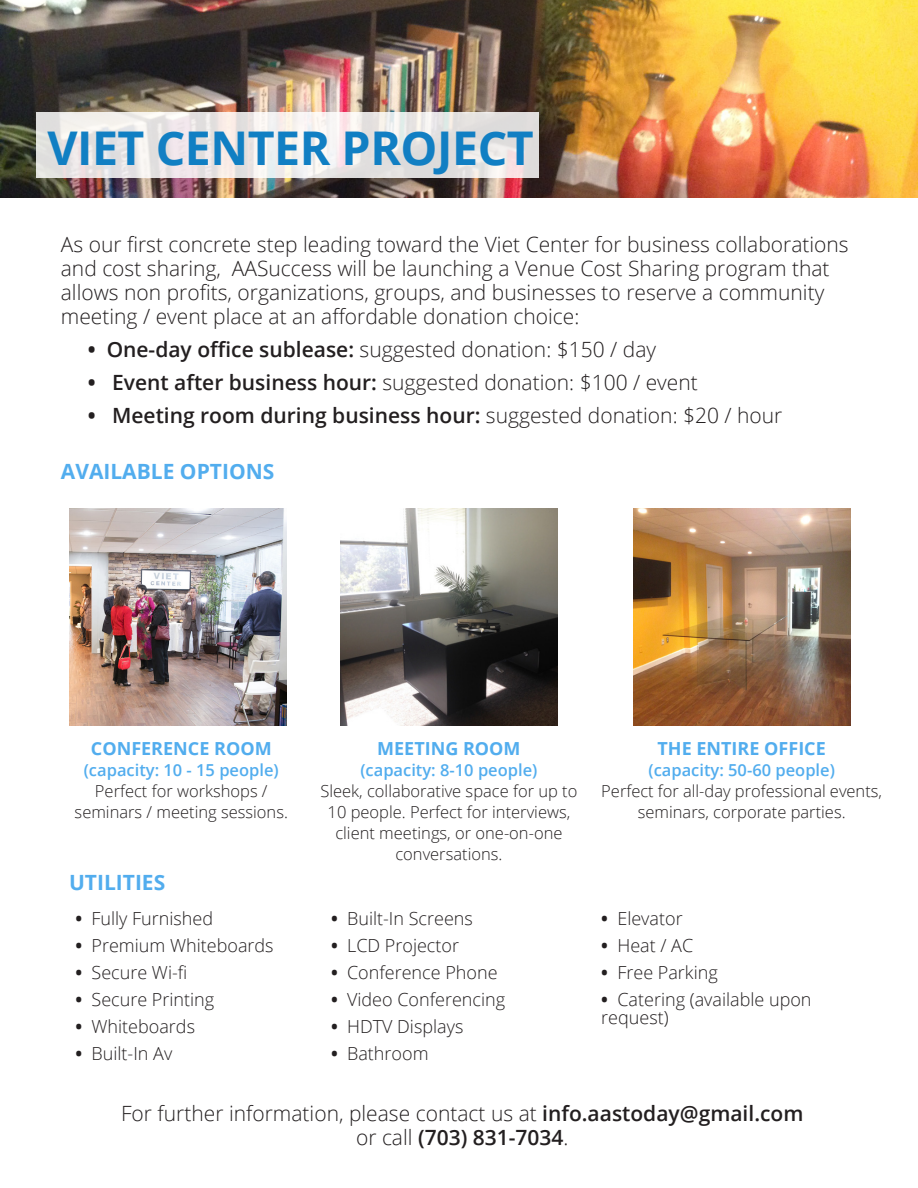
<style>
.page{position:relative;width:918px;height:1188px;background:#fff}
.page>*{position:absolute;margin:0;border:0;box-sizing:border-box;transform-origin:0 0}
.t1{font:700 46.5px "Open Sans";letter-spacing:-.01em;color:#117fc3}
.t2{font:300 21px/24px "Open Sans";color:#231f20}
.t3{font:600 21px "Open Sans";color:#231f20}
.t4{font:700 21px "Open Sans";color:#52adee}
.t5{font:300 18px/18px "Open Sans";color:#231f20}
.t6{font:700 18px "Open Sans";color:#52adee}
.t7{font:300 16.5px/21px "Open Sans";color:#231f20;text-align:center}
.t8{font:600 16.5px "Open Sans";color:#52adee}
.s1{font-weight:700}
.s2{font-weight:600}
.s3{font-weight:300}
</style>
<div class="page">
<img style="left:0;top:0;width:918px;height:197px">
<img style="left:69px;top:508px;width:217px;height:217px">
<img style="left:340px;top:508px;width:218px;height:217px">
<img style="left:633px;top:508px;width:217px;height:217px">
<svg style="left:36px;top:113px;width:502px;height:65px"></svg>
<p class="t1" style="left:47px;top:116px;width:488px">VIET CENTER PROJECT</p>
<p class="t2" style="left:61px;top:232px;width:789px">As our first concrete step leading toward the Viet Center for business collaborations and cost sharing, AASuccess will be launching a Venue Cost Sharing program that allows non profits, organizations, groups, and businesses to reserve a community meeting / event place at an affordable donation choice:</p>
<p class="t2" style="left:88px;top:337px;width:570px"><span class="s1">•</span> <span class="s2">One-day office sublease:</span> suggested donation: $150 / day</p>
<p class="t2" style="left:88px;top:370px;width:612px"><span class="s1">•</span> <span class="s2">Event after business hour:</span> suggested donation: $100 / event</p>
<p class="t3" style="left:88px;top:401px;width:696px"><span class="s1">•</span> Meeting room during business hour: <span class="s3">suggested donation: $20 / hour</span></p>
<p class="t4" style="left:61px;top:457px;width:215px">AVAILABLE OPTIONS</p>
<p class="t6" style="left:91px;top:736px;width:182px">CONFERENCE ROOM</p>
<p class="t8" style="left:84px;top:759px;width:197px">(capacity: 10 - 15 people)</p>
<p class="t7" style="left:75px;top:780px;width:215px">Perfect for workshops / seminars / meeting sessions.</p>
<p class="t4" style="left:69px;top:867px;width:98px">UTILITIES</p>
<p class="t5" style="left:75px;top:909px;width:139px"><span class="s1">•</span> Fully Furnished</p>
<p class="t5" style="left:75px;top:936px;width:200px"><span class="s1">•</span> Premium Whiteboards</p>
<p class="t5" style="left:75px;top:963px;width:113px"><span class="s1">•</span> Secure Wi-fi</p>
<p class="t5" style="left:75px;top:990px;width:140px"><span class="s1">•</span> Secure Printing</p>
<p class="t5" style="left:75px;top:1017px;width:121px"><span class="s1">•</span> Whiteboards</p>
<p class="t5" style="left:75px;top:1044px;width:98px"><span class="s1">•</span> Built-In Av</p>
<p class="t6" style="left:377px;top:736px;width:145px">MEETING ROOM</p>
<p class="t8" style="left:360px;top:759px;width:179px">(capacity: 8-10 people)</p>
<p class="t7" style="left:320px;top:780px;width:259px">Sleek, collaborative space for up to<br>10 people. Perfect for interviews, client meetings, or one-on-one conversations.</p>
<p class="t5" style="left:331px;top:909px;width:143px"><span class="s1">•</span> Built-In Screens</p>
<p class="t5" style="left:331px;top:936px;width:130px"><span class="s1">•</span> LCD Projector</p>
<p class="t5" style="left:331px;top:963px;width:168px"><span class="s1">•</span> Conference Phone</p>
<p class="t5" style="left:331px;top:990px;width:176px"><span class="s1">•</span> Video Conferencing</p>
<p class="t5" style="left:331px;top:1017px;width:134px"><span class="s1">•</span> HDTV Displays</p>
<p class="t5" style="left:331px;top:1044px;width:99px"><span class="s1">•</span> Bathroom</p>
<p class="t6" style="left:658px;top:736px;width:170px">THE ENTIRE OFFICE</p>
<p class="t8" style="left:648px;top:759px;width:188px">(capacity: 50-60 people)</p>
<p class="t7" style="left:601px;top:780px;width:282px">Perfect for all-day professional events, seminars, corporate parties.</p>
<p class="t5" style="left:601px;top:909px;width:83px"><span class="s1">•</span> Elevator</p>
<p class="t5" style="left:601px;top:936px;width:93px"><span class="s1">•</span> Heat / AC</p>
<p class="t5" style="left:601px;top:963px;width:118px"><span class="s1">•</span> Free Parking</p>
<p class="t5" style="left:601px;top:990px;width:212px"><span class="s1">•</span> Catering (available upon request)</p>
<p class="t2" style="left:121px;top:1101px;width:684px;text-align:center">For further information, please contact us at <span class="s2">info.aastoday@gmail.com </span>or call <span class="s2">(703) 831-7034</span>.</p>
</div>
